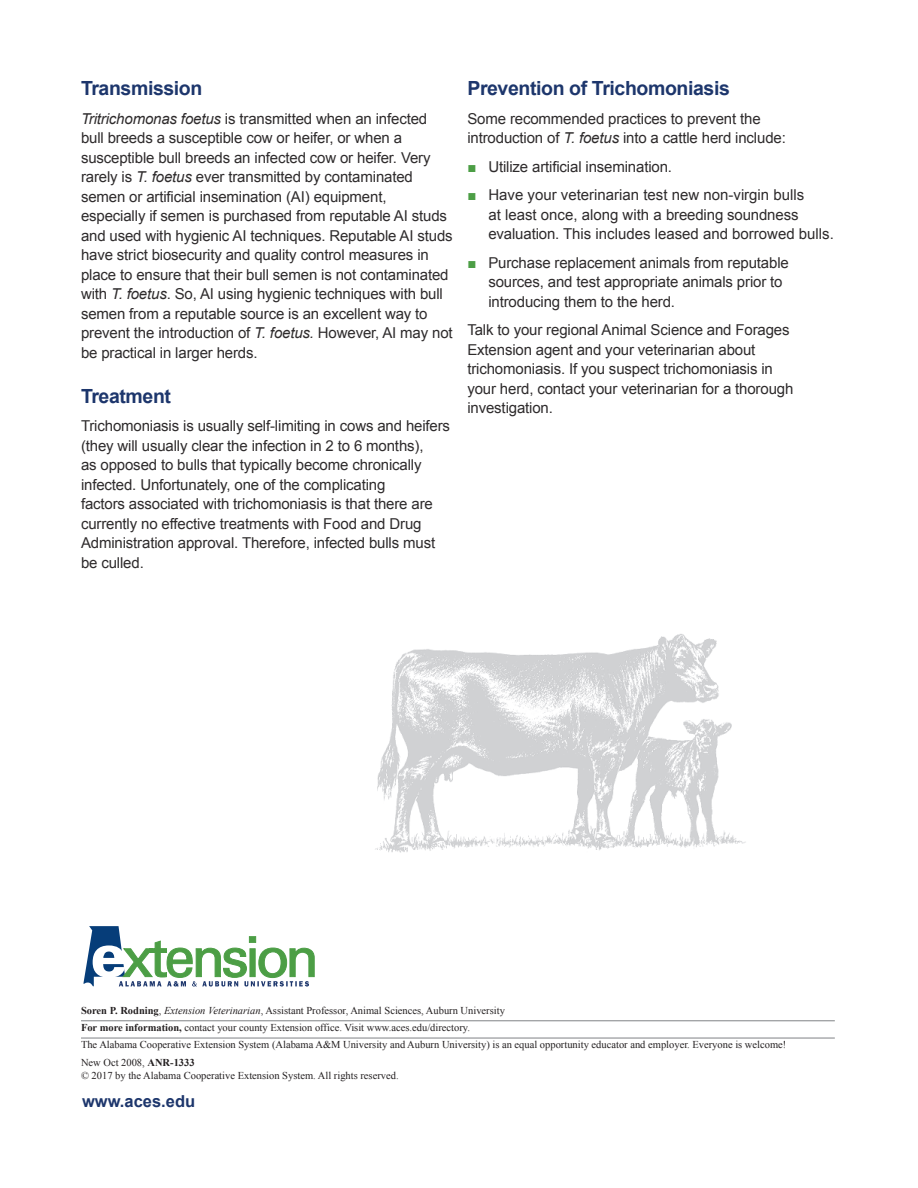
<style>
.page{position:relative;width:918px;height:1188px;background:#fff}
.page>*{position:absolute;margin:0;border:0;box-sizing:border-box;transform-origin:0 0}
.Header_Level_1{font:700 19.5px "Arial";letter-spacing:-.02em;color:#1d366c}
.Website{font:700 16.5px "Arial";color:#1d366c}
.Body_Text{font:15px/19.5px "Arial";letter-spacing:-.01em;color:#2e2b2c}
.Indicia{font:10.5px/13.5px "Times New Roman";color:#231f20}
.Author_Disclaimer{font:10.5px "Times New Roman";color:#231f20}
.s1{font-style:italic}
.s2{color:#4c9e45}
.s3{font-weight:700}
</style>
<div class="page">
<hr style="left:81px;top:1021px;width:754px;height:1px;background:#808285">
<hr style="left:81px;top:1038px;width:754px;height:1px;background:#808285">
<svg style="left:83px;top:926px;width:232px;height:61px"></svg>
<img style="left:375px;top:634px;width:371px;height:219px">
<p class="Header_Level_1" style="left:81px;top:76px;width:123px">Transmission</p>
<p class="Body_Text" style="left:81px;top:109px;width:373px"><span class="s1">Tritrichomonas foetus</span> is transmitted when an infected bull breeds a susceptible cow or heifer, or when a susceptible bull breeds an infected cow or heifer. Very rarely is <span class="s1">T. foetus</span> ever transmitted by contaminated semen or artificial insemination (AI) equipment, especially if semen is purchased from reputable AI studs and used with hygienic AI techniques. Reputable AI studs have strict biosecurity and quality control measures in place to ensure that their bull semen is not contaminated with <span class="s1">T. foetus</span>. So, AI using hygienic techniques with bull semen from a reputable source is an excellent way to prevent the introduction of <span class="s1">T. foetus.</span> However, AI may not be practical in larger herds.</p>
<p class="Header_Level_1" style="left:81px;top:383px;width:92px">Treatment</p>
<p class="Body_Text" style="left:81px;top:416px;width:371px">Trichomoniasis is usually self-limiting in cows and heifers (they will usually clear the infection in 2 to 6 months),<br>as opposed to bulls that typically become chronically infected. Unfortunately, one of the complicating<br>factors associated with trichomoniasis is that there are currently no effective treatments with Food and Drug Administration approval. Therefore, infected bulls must be culled.</p>
<p class="Header_Level_1" style="left:467px;top:76px;width:264px">Prevention of Trichomoniasis</p>
<p class="Body_Text" style="left:467px;top:109px;width:320px">Some recommended practices to prevent the introduction of <span class="s1">T. foetus</span> into a cattle herd include:</p>
<p class="Body_Text" style="left:467px;top:157px;width:206px"><span class="s2">■</span> Utilize artificial insemination.</p>
<p class="Body_Text" style="left:488px;top:185px;width:347px;text-indent:-21px"><span class="s2">■</span> Have your veterinarian test new non-virgin bulls<br>at least once, along with a breeding soundness evaluation. This includes leased and borrowed bulls.</p>
<p class="Body_Text" style="left:488px;top:253px;width:302px;text-indent:-21px"><span class="s2">■</span> Purchase replacement animals from reputable sources, and test appropriate animals prior to introducing them to the herd.</p>
<p class="Body_Text" style="left:467px;top:320px;width:327px">Talk to your regional Animal Science and Forages Extension agent and your veterinarian about trichomoniasis. If you suspect trichomoniasis in your herd, contact your veterinarian for a thorough investigation.</p>
<p class="Author_Disclaimer" style="left:81px;top:1003px;width:425px"><span class="s3">Soren P. Rodning</span>, <span class="s1">Extension Veterinarian</span>, Assistant Professor, Animal Sciences, Auburn University</p>
<p class="Author_Disclaimer" style="left:81px;top:1021px;width:391px"><span class="s3">For more information,</span> contact your county Extension office. Visit www.aces.edu/directory.</p>
<p class="Indicia" style="left:81px;top:1038px;width:707px">The Alabama Cooperative Extension System (Alabama A&amp;M University and Auburn University) is an equal opportunity educator and employer. Everyone is welcome!</p>
<p class="Indicia" style="left:81px;top:1055px;width:319px">New Oct 2008, <span class="s3">ANR-1333<br></span>© 2017 by the Alabama Cooperative Extension System. All rights reserved.</p>
<p class="Website" style="left:82px;top:1090px;width:115px">www.aces.edu</p>
</div>
